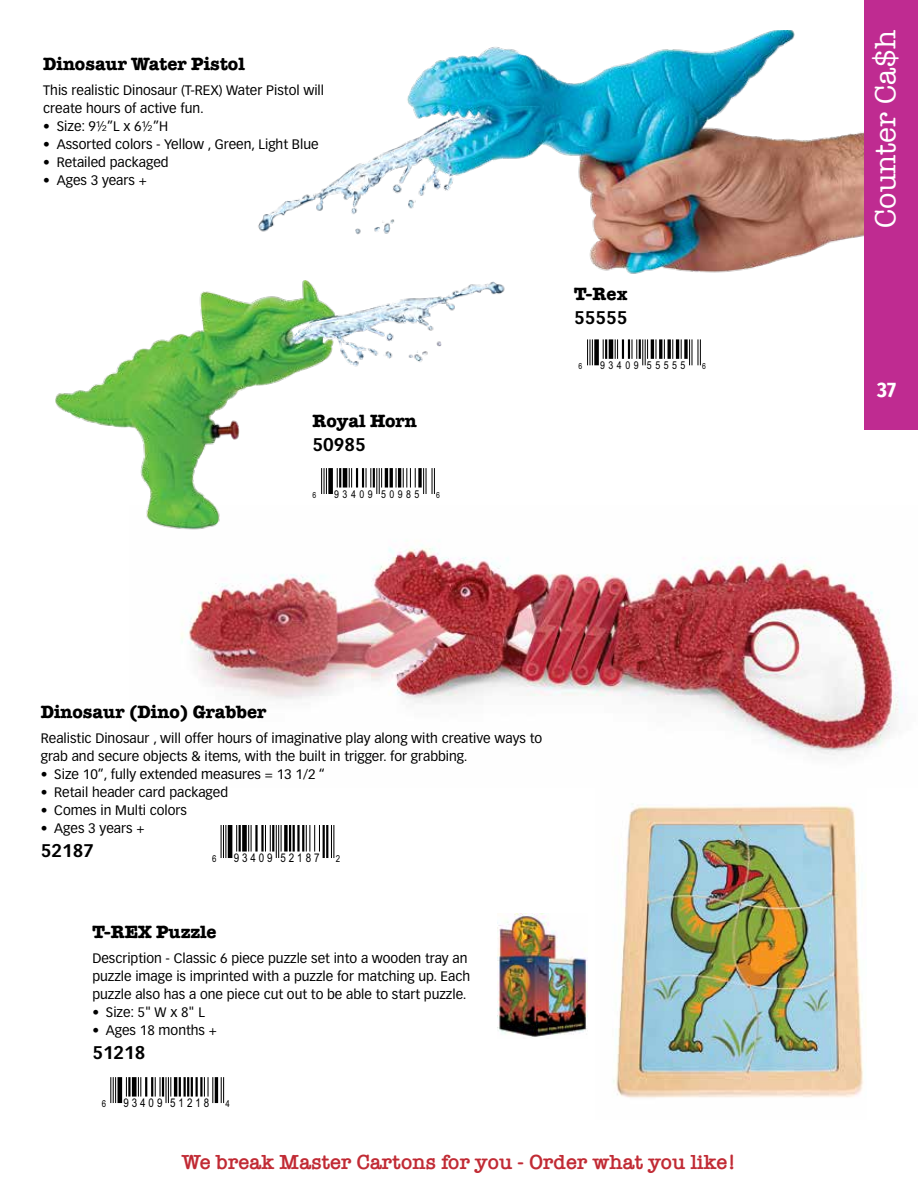
<style>
.page{position:relative;width:918px;height:1188px;background:#fff}
.page>*{position:absolute;margin:0;border:0;box-sizing:border-box;transform-origin:0 0}
.t1{font:30px "American Typewriter";color:#fff}
.t2{font:600 21px "American Typewriter";color:#c12a34}
.t3{font:700 21px "Fira Sans Condensed";color:#fff}
.t4{font:700 18px "American Typewriter ITC Pro";color:#000}
.t5{font:700 18px "Vectora LT Pro";color:#000}
.t6{font:13.5px/18px "Vectora LT Pro";color:#000}
.t7{font:12px "Arial Narrow";letter-spacing:.245em;color:#000}
.t8{font:10.8px "Arial Narrow";letter-spacing:.32em;color:#000}
.t9{font:9.6px "Arial Narrow";color:#000}
.t10{font:8.4px "Arial Narrow";color:#000}
</style>
<div class="page">
<img style="left:181px;top:545px;width:722px;height:210px">
<img style="left:613px;top:803px;width:251px;height:295px">
<img style="left:258px;top:30px;width:606px;height:251px">
<img style="left:55px;top:281px;width:450px;height:249px">
<hr style="left:221px;top:826px;width:1px;height:32px;background:#000">
<hr style="left:223px;top:826px;width:1px;height:32px;background:#000">
<hr style="left:225px;top:826px;width:1px;height:32px;background:#000">
<hr style="left:228px;top:826px;width:4px;height:32px;background:#000">
<svg style="left:236px;top:826px;width:1px;height:26px"></svg>
<hr style="left:239px;top:826px;width:2px;height:26px;background:#000">
<div style="left:242px;top:826px;width:5px;height:26px;background:#000"></div>
<svg style="left:248px;top:826px;width:4px;height:26px"></svg>
<hr style="left:255px;top:826px;width:3px;height:26px;background:#000">
<hr style="left:261px;top:826px;width:3px;height:26px;background:#000">
<svg style="left:265px;top:826px;width:6px;height:26px"></svg>
<hr style="left:272px;top:826px;width:2px;height:26px;background:#000">
<hr style="left:276px;top:826px;width:1px;height:32px;background:#000">
<hr style="left:278px;top:826px;width:1px;height:32px;background:#000">
<svg style="left:281px;top:826px;width:1px;height:26px"></svg>
<svg style="left:284px;top:826px;width:4px;height:26px"></svg>
<hr style="left:289px;top:826px;width:2px;height:26px;background:#000">
<hr style="left:293px;top:826px;width:2px;height:26px;background:#000">
<hr style="left:297px;top:826px;width:3px;height:26px;background:#000">
<hr style="left:302px;top:826px;width:2px;height:26px;background:#000">
<svg style="left:306px;top:826px;width:14px;height:26px"></svg>
<hr style="left:323px;top:826px;width:2px;height:32px;background:#000">
<hr style="left:326px;top:826px;width:2px;height:32px;background:#000">
<hr style="left:331px;top:826px;width:1px;height:32px;background:#000">
<hr style="left:333px;top:826px;width:1px;height:32px;background:#000">
<div style="left:864px;top:0;width:54px;height:429px;background:#bf2b91"></div>
<svg style="left:321px;top:468px;width:6px;height:26px"></svg>
<div style="left:328px;top:468px;width:5px;height:26px;background:#000"></div>
<svg style="left:337px;top:468px;width:1px;height:20px"></svg>
<hr style="left:339px;top:468px;width:2px;height:20px;background:#000">
<hr style="left:343px;top:468px;width:4px;height:20px;background:#000">
<svg style="left:349px;top:468px;width:3px;height:20px"></svg>
<hr style="left:356px;top:468px;width:2px;height:20px;background:#000">
<hr style="left:362px;top:468px;width:2px;height:20px;background:#000">
<svg style="left:366px;top:468px;width:16px;height:26px"></svg>
<hr style="left:385px;top:468px;width:3px;height:20px;background:#000">
<hr style="left:390px;top:468px;width:3px;height:20px;background:#000">
<svg style="left:396px;top:468px;width:1px;height:20px"></svg>
<hr style="left:398px;top:468px;width:3px;height:20px;background:#000">
<svg style="left:403px;top:468px;width:13px;height:20px"></svg>
<svg style="left:418px;top:468px;width:4px;height:20px"></svg>
<svg style="left:423px;top:468px;width:12px;height:26px"></svg>
<img style="left:498px;top:914px;width:90px;height:123px">
<svg style="left:587px;top:339px;width:6px;height:26px"></svg>
<div style="left:594px;top:339px;width:5px;height:26px;background:#000"></div>
<svg style="left:603px;top:339px;width:1px;height:20px"></svg>
<hr style="left:605px;top:339px;width:2px;height:20px;background:#000">
<hr style="left:609px;top:339px;width:4px;height:20px;background:#000">
<svg style="left:615px;top:339px;width:3px;height:20px"></svg>
<hr style="left:622px;top:339px;width:2px;height:20px;background:#000">
<hr style="left:628px;top:339px;width:2px;height:20px;background:#000">
<svg style="left:632px;top:339px;width:16px;height:26px"></svg>
<hr style="left:651px;top:339px;width:3px;height:20px;background:#000">
<svg style="left:656px;top:339px;width:1px;height:20px"></svg>
<hr style="left:659px;top:339px;width:3px;height:20px;background:#000">
<svg style="left:664px;top:339px;width:1px;height:20px"></svg>
<hr style="left:668px;top:339px;width:3px;height:20px;background:#000">
<svg style="left:672px;top:339px;width:1px;height:20px"></svg>
<hr style="left:676px;top:339px;width:3px;height:20px;background:#000">
<svg style="left:681px;top:339px;width:1px;height:20px"></svg>
<svg style="left:684px;top:339px;width:4px;height:20px"></svg>
<svg style="left:689px;top:339px;width:12px;height:26px"></svg>
<svg style="left:110px;top:1077px;width:6px;height:26px"></svg>
<hr style="left:118px;top:1077px;width:4px;height:26px;background:#000">
<svg style="left:126px;top:1077px;width:1px;height:20px"></svg>
<hr style="left:128px;top:1077px;width:3px;height:20px;background:#000">
<div style="left:132px;top:1077px;width:5px;height:20px;background:#000"></div>
<svg style="left:138px;top:1077px;width:3px;height:20px"></svg>
<hr style="left:145px;top:1077px;width:2px;height:20px;background:#000">
<hr style="left:151px;top:1077px;width:2px;height:20px;background:#000">
<svg style="left:155px;top:1077px;width:16px;height:26px"></svg>
<hr style="left:174px;top:1077px;width:3px;height:20px;background:#000">
<hr style="left:179px;top:1077px;width:2px;height:20px;background:#000">
<hr style="left:184px;top:1077px;width:2px;height:20px;background:#000">
<hr style="left:187px;top:1077px;width:2px;height:20px;background:#000">
<hr style="left:191px;top:1077px;width:2px;height:20px;background:#000">
<hr style="left:196px;top:1077px;width:2px;height:20px;background:#000">
<hr style="left:200px;top:1077px;width:3px;height:20px;background:#000">
<svg style="left:204px;top:1077px;width:9px;height:26px"></svg>
<hr style="left:215px;top:1077px;width:3px;height:26px;background:#000">
<svg style="left:221px;top:1077px;width:3px;height:26px"></svg>
<h3 class="t4" style="left:43px;top:52px;width:203px">Dinosaur Water Pistol</h3>
<p class="t6" style="left:43px;top:81px;width:282px">This realistic Dinosaur (T-REX) Water Pistol will create hours of active fun.</p>
<p class="t6" style="left:43px;top:117px;width:126px">• Size: 9½”L x 6½”H</p>
<p class="t6" style="left:43px;top:135px;width:277px">• Assorted colors - Yellow , Green, Light Blue</p>
<p class="t6" style="left:43px;top:153px;width:127px">• Retailed packaged</p>
<p class="t6" style="left:43px;top:171px;width:105px">• Ages 3 years +</p>
<h3 class="t4" style="left:313px;top:410px;width:106px">Royal Horn</h3>
<h3 class="t5" style="left:313px;top:434px;width:55px">50985</h3>
<p class="t10" style="left:313px;top:488px;width:5px">6</p>
<p class="t8" style="left:334px;top:486px;width:87px">93409 50985</p>
<p class="t10" style="left:436px;top:488px;width:5px">6</p>
<h3 class="t4" style="left:574px;top:282px;width:56px">T-Rex</h3>
<h3 class="t5" style="left:574px;top:306px;width:55px">55555</h3>
<p class="t10" style="left:579px;top:360px;width:5px">6</p>
<p class="t8" style="left:600px;top:357px;width:87px">93409 55555</p>
<p class="t10" style="left:702px;top:360px;width:5px">6</p>
<h3 class="t4" style="left:41px;top:700px;width:227px">Dinosaur (Dino) Grabber</h3>
<p class="t6" style="left:41px;top:729px;width:503px">Realistic Dinosaur , will offer hours of imaginative play along with creative ways to grab and secure objects &amp; items, with the built in trigger. for grabbing.</p>
<p class="t6" style="left:41px;top:765px;width:285px">• Size 10”, fully extended measures = 13 1/2 “</p>
<p class="t6" style="left:41px;top:783px;width:189px">• Retail header card packaged</p>
<p class="t6" style="left:41px;top:801px;width:148px">• Comes in Multi colors</p>
<p class="t6" style="left:41px;top:819px;width:105px">• Ages 3 years +</p>
<h3 class="t5" style="left:41px;top:839px;width:55px">52187</h3>
<p class="t9" style="left:212px;top:851px;width:6px">6</p>
<p class="t7" style="left:234px;top:849px;width:87px">93409 52187</p>
<p class="t9" style="left:336px;top:851px;width:6px">2</p>
<h3 class="t4" style="left:92px;top:921px;width:126px">T-REX Puzzle</h3>
<p class="t6" style="left:92px;top:949px;width:379px">Description - Classic 6 piece puzzle set into a wooden tray an puzzle image is imprinted with a puzzle for matching up. Each puzzle also has a one piece cut out to be able to start puzzle.</p>
<p class="t6" style="left:92px;top:1003px;width:114px">• Size: 5" W x 8" L</p>
<p class="t6" style="left:92px;top:1021px;width:126px">• Ages 18 months +</p>
<h3 class="t5" style="left:92px;top:1042px;width:55px">51218</h3>
<p class="t9" style="left:102px;top:1096px;width:6px">6</p>
<p class="t7" style="left:123px;top:1094px;width:87px">93409 51218</p>
<p class="t9" style="left:225px;top:1096px;width:6px">4</p>
<h2 class="t2" style="left:182px;top:1146px;width:556px">We break Master Cartons for you - Order what you like!</h2>
<h1 class="t1" style="left:863px;top:228px;width:199px;rotate:-90deg">Counter Ca$h</h1>
<h2 class="t3" style="left:877px;top:373px;width:20px">37</h2>
</div>
